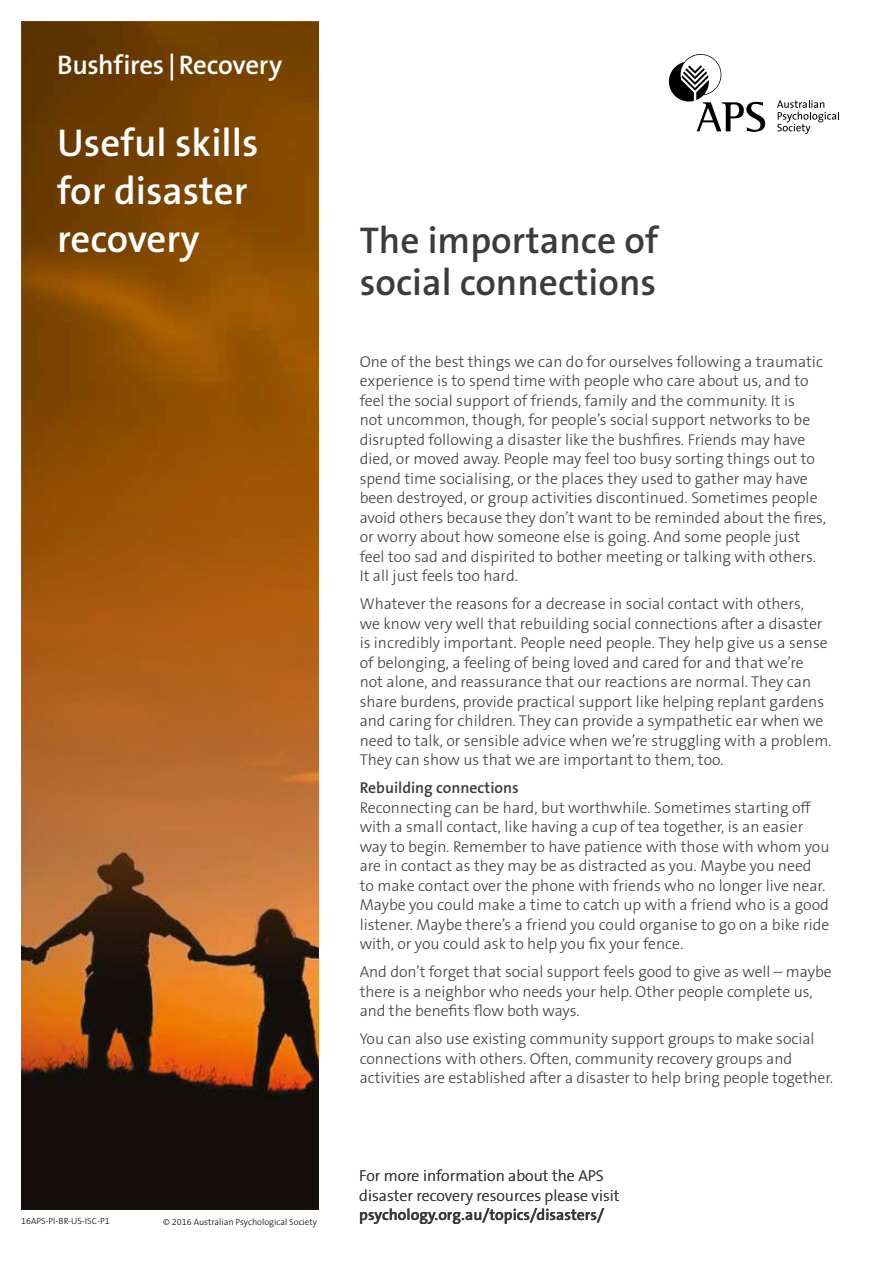
<style>
.page{position:relative;width:893px;height:1263px;background:#fff}
.page>*{position:absolute;margin:0;border:0;box-sizing:border-box;transform-origin:0 0}
.t1{font:600 39px/48px "The Sans B W6";color:#fff}
.t2{font:600 37.5px/42px "The Sans B W6";color:#3c3c3b}
.t3{font:600 27px "The Sans B W6";letter-spacing:-.01em;color:#fff}
.t4{font:300 15.75px/19.5px "The Sans B W3";color:#3c3c3b}
.t5{font:600 15.75px "The Sans B W6";color:#000}
.t6{font:600 15.75px "The Sans B W6";color:#3c3c3b}
.t7{font:300 9px "The Sans B W3";color:#000}
</style>
<div class="page">
<img style="left:21px;top:1006px;width:298px;height:204px">
<svg style="left:21px;top:938px;width:298px;height:68px;background:#8a511e"></svg>
<img style="left:21px;top:21px;width:298px;height:903px">
<svg style="left:777px;top:100px;width:62px;height:34px"></svg>
<svg style="left:669px;top:54px;width:96px;height:78px"></svg>
<h3 class="t3" style="left:57px;top:48px;width:227px">Bushfires | Recovery</h3>
<h1 class="t1" style="left:57px;top:119px;width:203px">Useful skills for disaster recovery</h1>
<p class="t7" style="left:21px;top:1215px;width:90px">16APS-PI-BR-US-ISC-P1</p>
<p class="t7" style="left:163px;top:1216px;width:155px">© 2016 Australian Psychological Society</p>
<h2 class="t2" style="left:360px;top:220px;width:300px">The importance of social connections</h2>
<p class="t4" style="left:360px;top:352px;width:468px">One of the best things we can do for ourselves following a traumatic experience is to spend time with people who care about us, and to feel the social support of friends, family and the community. It is<br>not uncommon, though, for people’s social support networks to be disrupted following a disaster like the bushfires. Friends may have died, or moved away. People may feel too busy sorting things out to spend time socialising, or the places they used to gather may have been destroyed, or group activities discontinued. Sometimes people avoid others because they don’t want to be reminded about the fires, or worry about how someone else is going. And some people just feel too sad and dispirited to bother meeting or talking with others.<br>It all just feels too hard.</p>
<p class="t4" style="left:360px;top:594px;width:473px">Whatever the reasons for a decrease in social contact with others,<br>we know very well that rebuilding social connections after a disaster is incredibly important. People need people. They help give us a sense of belonging, a feeling of being loved and cared for and that we’re<br>not alone, and reassurance that our reactions are normal. They can share burdens, provide practical support like helping replant gardens and caring for children. They can provide a sympathetic ear when we need to talk, or sensible advice when we’re struggling with a problem.<br>They can show us that we are important to them, too.</p>
<p class="t6" style="left:360px;top:778px;width:161px">Rebuilding connections</p>
<p class="t4" style="left:360px;top:798px;width:471px">Reconnecting can be hard, but worthwhile. Sometimes starting off with a small contact, like having a cup of tea together, is an easier way to begin. Remember to have patience with those with whom you are in contact as they may be as distracted as you. Maybe you need to make contact over the phone with friends who no longer live near.<br>Maybe you could make a time to catch up with a friend who is a good listener. Maybe there’s a friend you could organise to go on a bike ride with, or you could ask to help you fix your fence.</p>
<p class="t4" style="left:360px;top:962px;width:473px">And don’t forget that social support feels good to give as well – maybe there is a neighbor who needs your help. Other people complete us, and the benefits flow both ways.</p>
<p class="t4" style="left:360px;top:1029px;width:475px">You can also use existing community support groups to make social connections with others. Often, community recovery groups and activities are established after a disaster to help bring people together.</p>
<p class="t4" style="left:359px;top:1166px;width:262px">For more information about the APS disaster recovery resources please visit</p>
<p class="t5" style="left:359px;top:1205px;width:246px">psychology.org.au/topics/disasters/</p>
</div>
